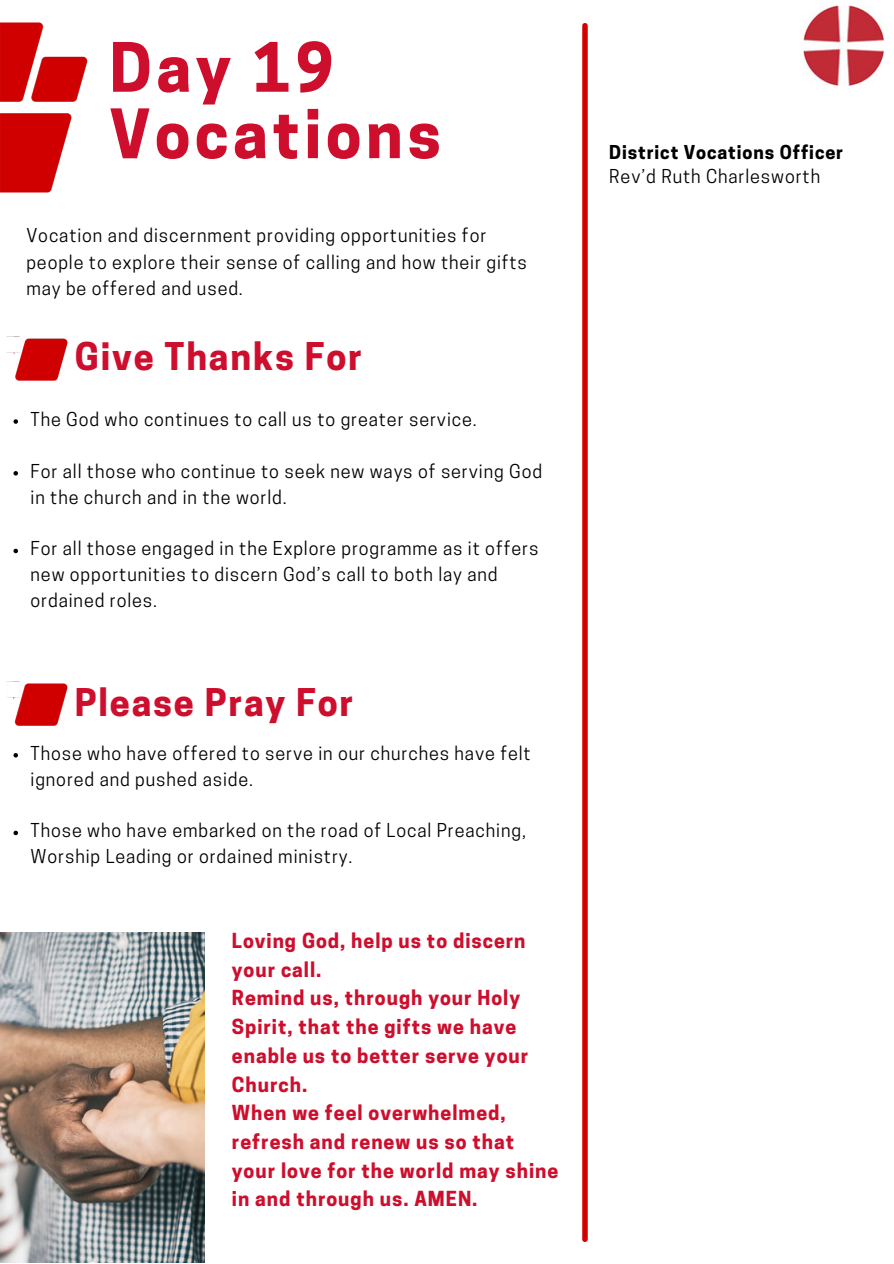
<style>
.page{position:relative;width:894px;height:1264px;background:#fff}
.page>*{position:absolute;margin:0;border:0;box-sizing:border-box;transform-origin:0 0}
.t1{font:700 63.75px/66.3px "Cooper Hewitt";letter-spacing:.07em;color:#ce0e2d}
.t2{font:700 35.85px "Cooper Hewitt";letter-spacing:.05em;color:#ce0e2d}
.t3{font:700 19.5px/28.7px "Cooper Hewitt";letter-spacing:.05em;color:#ce0e2d}
.t4{font:18px/25.8px "Cooper Hewitt";letter-spacing:.05em;color:#000}
.t5{font:700 18px/24.8px "Cooper Hewitt";letter-spacing:.05em;color:#000}
.s1{font-weight:400}
</style>
<div class="page">
<img style="left:0;top:932px;width:205px;height:330px">
<img style="left:803px;top:5px;width:80px;height:80px">
<img style="left:0;top:22px;width:88px;height:171px">
<img style="left:7px;top:681px;width:61px;height:45px">
<img style="left:6px;top:336px;width:62px;height:45px">
<img style="left:582px;top:24px;width:5px;height:1217px">
<svg style="left:13px;top:753px;width:5px;height:4px"></svg>
<svg style="left:13px;top:830px;width:5px;height:5px"></svg>
<svg style="left:13px;top:419px;width:5px;height:5px"></svg>
<svg style="left:13px;top:471px;width:5px;height:4px"></svg>
<svg style="left:13px;top:548px;width:5px;height:5px"></svg>
<p class="t1" style="left:109px;top:43px;width:333px">Day 19<br>Vocations</p>
<p class="t4" style="left:26px;top:225px;width:502px;line-height:26.4px">Vocation and discernment providing opportunities for people to explore their sense of calling and how their gifts may be offered and used.</p>
<p class="t2" style="left:75px;top:343px;width:288px">Give Thanks For</p>
<p class="t4" style="left:31px;top:408px;width:447px">The God who continues to call us to greater service.</p>
<p class="t4" style="left:31px;top:460px;width:513px">For all those who continue to seek new ways of serving God in the church and in the world.</p>
<p class="t4" style="left:31px;top:538px;width:509px">For all those engaged in the Explore programme as it offers new opportunities to discern God’s call to both lay and ordained roles.</p>
<h3 class="t2" style="left:75px;top:689px;width:280px">Please Pray For</h3>
<p class="t4" style="left:31px;top:742px;width:501px">Those who have offered to serve in our churches have felt ignored and pushed aside.</p>
<h2 class="t4" style="left:31px;top:820px;width:496px">Those who have embarked on the road of Local Preaching,<br>Worship Leading or ordained ministry.</h2>
<h3 class="t3" style="left:232px;top:928px;width:328px">Loving God, help us to discern your call.<br>Remind us, through your Holy<br>Spirit, that the gifts we have enable us to better serve your<br>Church.<br>When we feel overwhelmed, refresh and renew us so that your love for the world may shine in and through us. AMEN.</h3>
<p class="t5" style="left:609px;top:142px;width:235px">District Vocations Officer<br><span class="s1">Rev’d Ruth Charlesworth</span></p>
</div>
